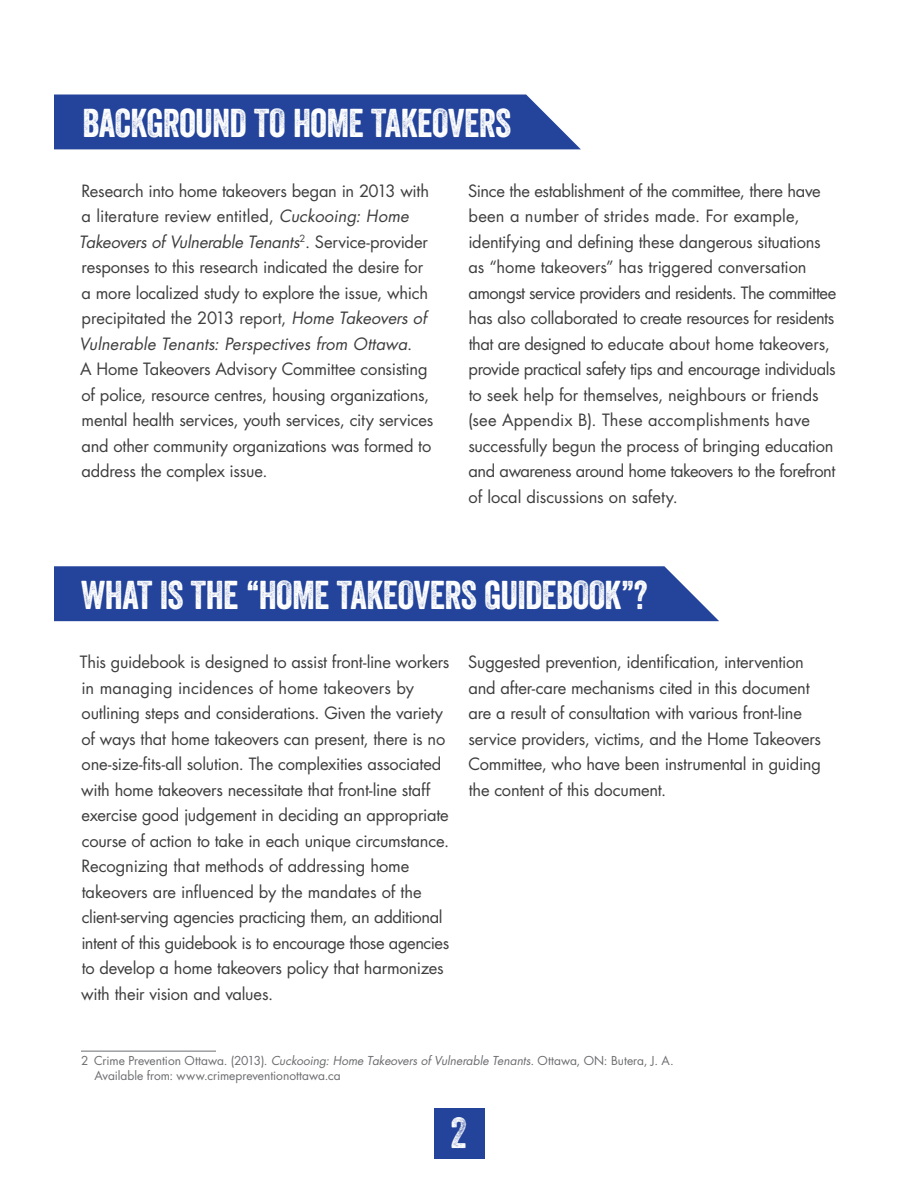
<style>
.page{position:relative;width:918px;height:1188px;background:#fff}
.page>*{position:absolute;margin:0;border:0;box-sizing:border-box;transform-origin:0 0}
.t1{font:42px "Veneer Two";color:#fff}
.Topic_14_15{font:39px "Veneer";letter-spacing:-.015em;color:#fff}
.Body_11_17{font:16.5px/25.5px "Futura Std";letter-spacing:-.015em;color:#3e3e3f}
.Footnotes_8_10{font:12px/15px "Futura Std";color:#6c6d70}
.s1{font-style:italic}
</style>
<div class="page">
<div style="left:434px;top:1109px;width:50px;height:50px;background:#23449a"></div>
<div style="left:54px;top:566px;width:665px;height:55px;background:#23449a"></div>
<svg style="left:54px;top:94px;width:527px;height:55px;background:#304fa0"></svg>
<hr style="left:81px;top:1051px;width:135px;height:1px;background:#6c6d70">
<p class="Topic_14_15" style="left:83px;top:99px;width:430px">BACKGROUND TO HOME TAKEOVERS</p>
<p class="Body_11_17" style="left:79px;top:178px;width:356px">Research into home takeovers began in 2013 with a literature review entitled, <span class="s1">Cuckooing: Home Takeovers of Vulnerable Tenants</span><sup>2</sup>. Service-provider responses to this research indicated the desire for a more localized study to explore the issue, which precipitated the 2013 report, <span class="s1">Home Takeovers of Vulnerable Tenants: Perspectives from Ottawa</span>.<br>A Home Takeovers Advisory Committee consisting of police, resource centres, housing organizations, mental health services, youth services, city services and other community organizations was formed to address the complex issue.</p>
<p class="Body_11_17" style="left:468px;top:178px;width:370px">Since the establishment of the committee, there have been a number of strides made. For example, identifying and defining these dangerous situations as “home takeovers” has triggered conversation amongst service providers and residents. The committee has also collaborated to create resources for residents that are designed to educate about home takeovers, provide practical safety tips and encourage individuals to seek help for themselves, neighbours or friends (see Appendix B). These accomplishments have successfully begun the process of bringing education and awareness around home takeovers to the forefront of local discussions on safety.</p>
<p class="Topic_14_15" style="left:81px;top:571px;width:568px">WHAT IS THE “HOME TAKEOVERS GUIDEBOOK”?</p>
<p class="Body_11_17" style="left:80px;top:650px;width:371px">This guidebook is designed to assist front-line workers in managing incidences of home takeovers by outlining steps and considerations. Given the variety of ways that home takeovers can present, there is no one-size-fits-all solution. The complexities associated with home takeovers necessitate that front-line staff exercise good judgement in deciding an appropriate course of action to take in each unique circumstance.<br>Recognizing that methods of addressing home takeovers are influenced by the mandates of the client-serving agencies practicing them, an additional intent of this guidebook is to encourage those agencies to develop a home takeovers policy that harmonizes with their vision and values.</p>
<p class="Body_11_17" style="left:468px;top:650px;width:355px">Suggested prevention, identification, intervention and after-care mechanisms cited in this document are a result of consultation with various front-line service providers, victims, and the Home Takeovers Committee, who have been instrumental in guiding the content of this document.</p>
<p class="Footnotes_8_10" style="left:94px;top:1053px;width:581px;text-indent:-14px">2 Crime Prevention Ottawa. (2013). <span class="s1">Cuckooing: Home Takeovers of Vulnerable Tenants.</span> Ottawa, ON: Butera, J. A.<br>Available from: www.crimepreventionottawa.ca</p>
<h1 class="t1" style="left:451px;top:1107px;width:18px">2</h1>
</div>
